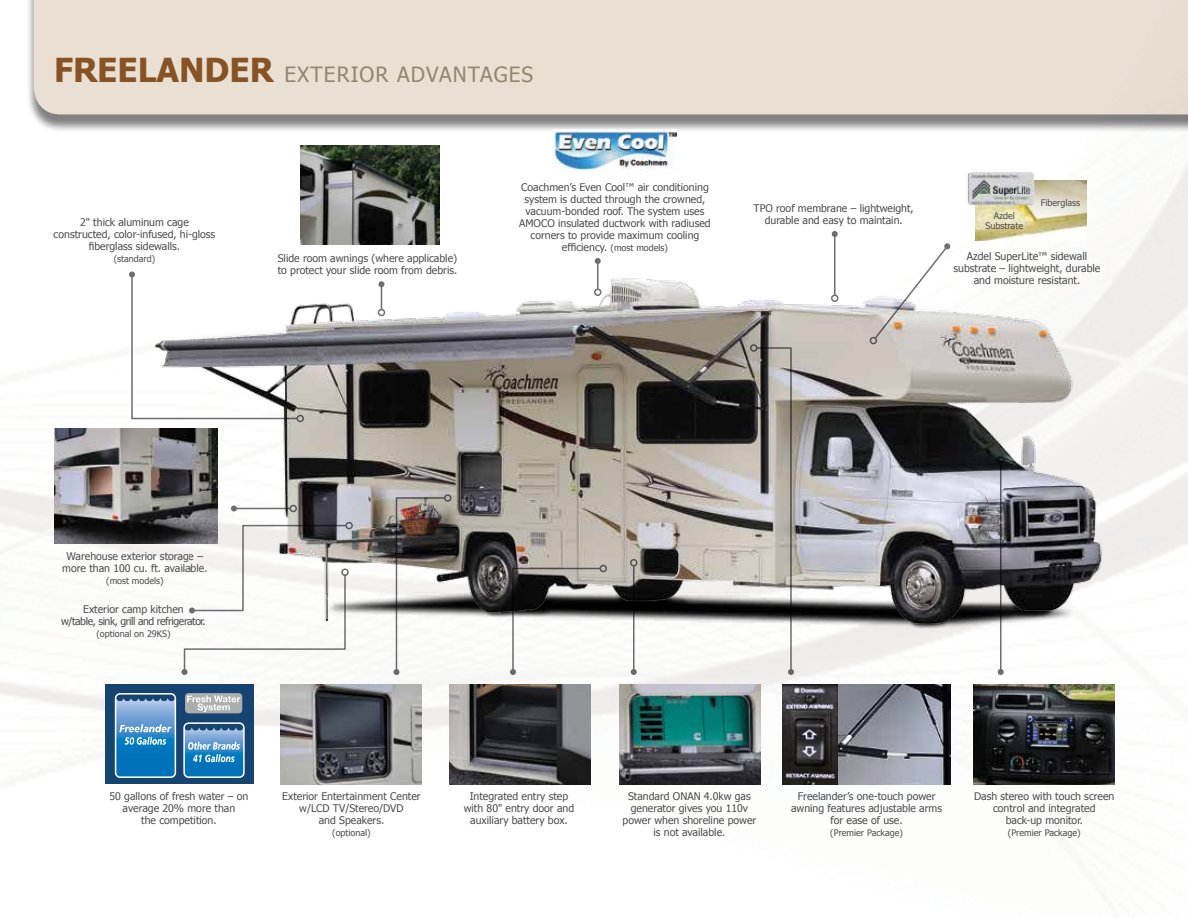
<style>
.page{position:relative;width:1188px;height:918px;background:#fff}
.page>*{position:absolute;margin:0;border:0;box-sizing:border-box;transform-origin:0 0}
.t1{font:21px "Tahoma";letter-spacing:.05em;color:#948671}
.t2{font:10.5px/12px "Tahoma";color:#4d4d4f;text-align:center}
.t3{font:10.5px/12px "Tahoma";letter-spacing:-.04em;color:#4d4d4f;text-align:center}
.t4{font:9px/9.8px "Tahoma";color:#4d4d4f;text-align:center}
.s1{font-weight:700;font-size:33px;color:#885324}
.s2{font-size:10.5px}
</style>
<div class="page">
<div style="left:34px;top:0;width:1154px;height:114px;background:#eadfd3"></div>
<img style="left:0;top:0;width:1px;height:918px">
<img style="left:85px;top:30px;width:1103px;height:755px">
<img style="left:55px;top:428px;width:162px;height:115px">
<div style="left:105px;top:685px;width:149px;height:99px;background:#154471"></div>
<svg style="left:114px;top:693px;width:131px;height:85px"></svg>
<img style="left:449px;top:685px;width:141px;height:99px">
<img style="left:619px;top:685px;width:142px;height:99px">
<img style="left:838px;top:685px;width:112px;height:99px">
<img style="left:783px;top:685px;width:55px;height:99px">
<img style="left:973px;top:685px;width:141px;height:99px">
<img style="left:553px;top:130px;width:124px;height:40px">
<svg style="left:129px;top:272px;width:170px;height:148px"></svg>
<div style="left:297px;top:415px;width:7px;height:7px;border:2px solid #6d6e71;border-radius:50%"></div>
<img style="left:300px;top:146px;width:140px;height:98px">
<img style="left:976px;top:180px;width:110px;height:60px">
<img style="left:968px;top:172px;width:66px;height:33px">
<svg style="left:378px;top:281px;width:6px;height:29px"></svg>
<div style="left:378px;top:309px;width:7px;height:7px;border:2px solid #6d6e71;border-radius:50%"></div>
<svg style="left:595px;top:258px;width:6px;height:31px"></svg>
<div style="left:594px;top:289px;width:8px;height:7px;border:2px solid #6d6e71;border-radius:50%"></div>
<hr style="left:834px;top:234px;width:1px;height:61px;background:#6d6e71">
<svg style="left:832px;top:231px;width:6px;height:6px"></svg>
<div style="left:831px;top:295px;width:8px;height:7px;border:2px solid #6d6e71;border-radius:50%"></div>
<svg style="left:873px;top:243px;width:77px;height:97px"></svg>
<div style="left:870px;top:337px;width:7px;height:7px;border:2px solid #6d6e71;border-radius:50%"></div>
<hr style="left:234px;top:508px;width:56px;height:1px;background:#6d6e71">
<svg style="left:231px;top:505px;width:6px;height:6px"></svg>
<div style="left:290px;top:505px;width:7px;height:7px;border:2px solid #6d6e71;border-radius:50%"></div>
<img style="left:393px;top:496px;width:53px;height:179px">
<div style="left:444px;top:494px;width:8px;height:8px;border:2px solid #6d6e71;border-radius:50%"></div>
<svg style="left:510px;top:567px;width:92px;height:108px"></svg>
<div style="left:600px;top:565px;width:7px;height:7px;border:2px solid #6d6e71;border-radius:50%"></div>
<img style="left:280px;top:685px;width:142px;height:99px">
<hr style="left:633px;top:566px;width:2px;height:106px;background:#6d6e71">
<svg style="left:631px;top:669px;width:6px;height:6px"></svg>
<div style="left:630px;top:559px;width:7px;height:7px;border:2px solid #6d6e71;border-radius:50%"></div>
<svg style="left:755px;top:346px;width:39px;height:329px;background:#a6a39f"></svg>
<div style="left:750px;top:344px;width:7px;height:8px;border:2px solid #6d6e71;border-radius:50%"></div>
<hr style="left:1000px;top:463px;width:1px;height:209px;background:#6d6e71">
<svg style="left:998px;top:669px;width:6px;height:6px"></svg>
<div style="left:997px;top:456px;width:7px;height:8px;border:2px solid #6d6e71;border-radius:50%"></div>
<div style="left:341px;top:568px;width:8px;height:8px;border:2px solid #6d6e71;border-radius:50%"></div>
<svg style="left:182px;top:524px;width:166px;height:151px"></svg>
<div style="left:345px;top:522px;width:8px;height:7px;border:2px solid #6d6e71;border-radius:50%"></div>
<h1 class="t1" style="left:54px;top:60px;width:481px"><span class="s1">FREELANDER</span> EXTERIOR ADVANTAGES</h1>
<p class="t2" style="left:519px;top:181px;width:193px">Coachmen’s Even Cool™ air conditioning system is ducted through the crowned, vacuum-bonded roof. The system uses AMOCO insulated ductwork with radiused corners to provide maximum cooling</p>
<p class="t4" style="left:562px;top:243px;width:108px"><span class="s2">efficiency.</span> (most models)</p>
<p class="t4" style="left:1041px;top:197px;width:41px">Fiberglass</p>
<p class="t2" style="left:754px;top:202px;width:162px">TPO roof membrane – lightweight, durable and easy to maintain.</p>
<p class="t4" style="left:986px;top:211px;width:39px">Azdel<br>Substrate</p>
<p class="t2" style="left:54px;top:215px;width:163px">2" thick aluminum cage constructed, color-infused, hi-gloss fiberglass sidewalls.</p>
<p class="t4" style="left:114px;top:253px;width:43px">(standard)</p>
<p class="t2" style="left:954px;top:249px;width:148px">Azdel SuperLite™ sidewall substrate – lightweight, durable and moisture resistant.</p>
<p class="t2" style="left:278px;top:251px;width:181px;text-align:left">Slide room awnings (where applicable) to protect your slide room from debris.</p>
<p class="t2" style="left:62px;top:550px;width:147px">Warehouse exterior storage – more than 100 cu. ft. available.</p>
<p class="t4" style="left:106px;top:575px;width:59px">(most models)</p>
<p class="t3" style="left:61px;top:603px;width:146px">Exterior camp kitchen<br>w/table, sink, grill and refrigerator.</p>
<p class="t4" style="left:96px;top:629px;width:76px">(optional on 29KS)</p>
<p class="t2" style="left:109px;top:790px;width:141px">50 gallons of fresh water – on average 20% more than<br>the competition.</p>
<p class="t2" style="left:464px;top:790px;width:112px">Integrated entry step with 80" entry door and auxiliary battery box.</p>
<p class="t2" style="left:623px;top:790px;width:135px">Standard ONAN 4.0kw gas generator gives you 110v power when shoreline power is not available.</p>
<p class="t2" style="left:791px;top:790px;width:152px">Freelander’s one-touch power awning features adjustable arms for ease of use.</p>
<p class="t2" style="left:282px;top:790px;width:140px">Exterior Entertainment Center w/LCD TV/Stereo/DVD<br>and Speakers.</p>
<p class="t4" style="left:332px;top:827px;width:40px">(optional)</p>
<p class="t4" style="left:830px;top:827px;width:74px">(Premier Package)</p>
<p class="t2" style="left:974px;top:790px;width:142px">Dash stereo with touch screen control and integrated back-up monitor.</p>
<p class="t4" style="left:1008px;top:827px;width:74px">(Premier Package)</p>
</div>
